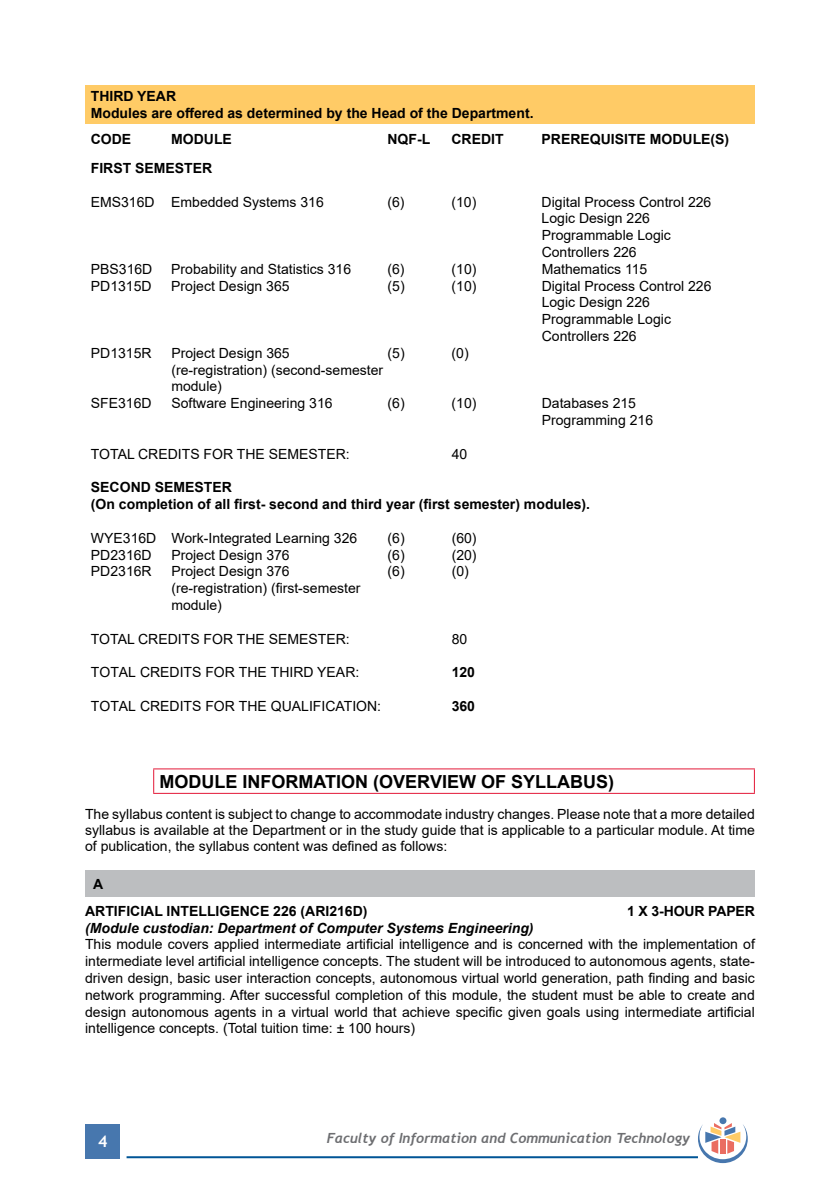
<style>
.page{position:relative;width:840px;height:1191px;background:#fff}
.page>*{position:absolute;margin:0;border:0;box-sizing:border-box;transform-origin:0 0}
.t1{font:700 18px "Arial";color:#000}
.t2{font:700 16px "Trebuchet MS";color:#fff}
.t3{font:14px/16.8px "Arial";color:#000}
.t4{font:700 14px/16.8px "Arial";color:#000}
.t5{font:italic 700 14px "Arial";color:#000}
.t6{font:italic 700 14px "Trebuchet";color:#6d6e71}
</style>
<div class="page">
<div style="left:86px;top:1124px;width:34px;height:34px;background:#4777ae"></div>
<hr style="left:126px;top:1156px;width:571px;height:2px;background:#005596">
<div style="left:719px;top:1117px;width:7px;height:7px;background:#4777ae;border-radius:50%"></div>
<svg style="left:697px;top:1123px;width:50px;height:40px"></svg>
<div style="left:85px;top:85px;width:669px;height:38px;background:#ffcb66"></div>
<hr style="left:153px;top:768px;width:601px;height:1px;background:#e31837">
<svg style="left:153px;top:769px;width:1px;height:24px"></svg>
<svg style="left:753px;top:769px;width:1px;height:24px"></svg>
<hr style="left:153px;top:793px;width:601px;height:1px;background:#e31837">
<div style="left:85px;top:870px;width:669px;height:27px;background:#bcbec0"></div>
<p class="t4" style="left:91px;top:88px;width:444px">THIRD YEAR<br>Modules are offered as determined by the Head of the Department.</p>
<p class="t4" style="left:91px;top:131px;width:42px">CODE</p>
<p class="t4" style="left:171px;top:131px;width:62px">MODULE</p>
<p class="t4" style="left:387px;top:131px;width:44px">NQF-L</p>
<p class="t4" style="left:451px;top:131px;width:54px">CREDIT</p>
<p class="t4" style="left:541px;top:131px;width:189px">PREREQUISITE MODULE(S)</p>
<p class="t4" style="left:91px;top:160px;width:123px">FIRST SEMESTER</p>
<p class="t3" style="left:91px;top:193px;width:234px">EMS316D Embedded Systems 316</p>
<p class="t3" style="left:387px;top:193px;width:19px">(6)</p>
<p class="t3" style="left:451px;top:193px;width:26px">(10)</p>
<p class="t3" style="left:541px;top:193px;width:171px">Digital Process Control 226<br>Logic Design 226<br>Programmable Logic<br>Controllers 226</p>
<p class="t3" style="left:91px;top:260px;width:63px">PBS316D</p>
<p class="t3" style="left:171px;top:260px;width:181px">Probability and Statistics 316</p>
<p class="t3" style="left:387px;top:260px;width:19px">(6)</p>
<p class="t3" style="left:451px;top:260px;width:26px">(10)</p>
<p class="t3" style="left:541px;top:260px;width:107px">Mathematics 115</p>
<p class="t3" style="left:91px;top:277px;width:62px">PD1315D</p>
<p class="t3" style="left:171px;top:277px;width:120px">Project Design 365</p>
<p class="t3" style="left:387px;top:277px;width:19px">(5)</p>
<p class="t3" style="left:451px;top:277px;width:26px">(10)</p>
<p class="t3" style="left:541px;top:277px;width:171px">Digital Process Control 226<br>Logic Design 226<br>Programmable Logic<br>Controllers 226</p>
<p class="t3" style="left:91px;top:344px;width:62px">PD1315R</p>
<p class="t3" style="left:171px;top:344px;width:120px">Project Design 365</p>
<p class="t3" style="left:387px;top:344px;width:19px">(5)</p>
<p class="t3" style="left:451px;top:344px;width:19px">(0)</p>
<p class="t3" style="left:171px;top:361px;width:213px">(re-registration) (second-semester module)</p>
<p class="t3" style="left:91px;top:395px;width:62px">SFE316D</p>
<p class="t3" style="left:171px;top:395px;width:163px">Software Engineering 316</p>
<p class="t3" style="left:387px;top:395px;width:19px">(6)</p>
<p class="t3" style="left:451px;top:395px;width:26px">(10)</p>
<p class="t3" style="left:541px;top:395px;width:113px">Databases 215<br>Programming 216</p>
<p class="t3" style="left:91px;top:445px;width:260px">TOTAL CREDITS FOR THE SEMESTER:</p>
<p class="t3" style="left:451px;top:445px;width:17px">40</p>
<p class="t4" style="left:91px;top:479px;width:500px">SECOND SEMESTER<br>(On completion of all first- second and third year (first semester) modules).</p>
<p class="t3" style="left:91px;top:529px;width:268px">WYE316D Work-Integrated Learning 326</p>
<p class="t3" style="left:387px;top:529px;width:19px">(6)</p>
<p class="t3" style="left:451px;top:529px;width:26px">(60)</p>
<p class="t3" style="left:91px;top:546px;width:62px">PD2316D</p>
<p class="t3" style="left:171px;top:546px;width:120px">Project Design 376</p>
<p class="t3" style="left:387px;top:546px;width:19px">(6)</p>
<p class="t3" style="left:451px;top:546px;width:26px">(20)</p>
<p class="t3" style="left:91px;top:563px;width:62px">PD2316R</p>
<p class="t3" style="left:171px;top:563px;width:120px">Project Design 376</p>
<p class="t3" style="left:387px;top:563px;width:19px">(6)</p>
<p class="t3" style="left:451px;top:563px;width:19px">(0)</p>
<p class="t3" style="left:171px;top:580px;width:191px">(re-registration) (first-semester module)</p>
<p class="t3" style="left:91px;top:630px;width:260px">TOTAL CREDITS FOR THE SEMESTER:</p>
<p class="t3" style="left:451px;top:630px;width:17px">80</p>
<p class="t3" style="left:91px;top:664px;width:270px">TOTAL CREDITS FOR THE THIRD YEAR:</p>
<p class="t4" style="left:451px;top:664px;width:25px">120</p>
<p class="t3" style="left:91px;top:697px;width:291px">TOTAL CREDITS FOR THE QUALIFICATION:</p>
<p class="t4" style="left:451px;top:697px;width:25px">360</p>
<p class="t1" style="left:159px;top:768px;width:456px">MODULE INFORMATION (OVERVIEW OF SYLLABUS)</p>
<p class="t3" style="left:85px;top:805px;width:671px;line-height:16px;text-align:justify">The syllabus content is subject to change to accommodate industry changes. Please note that a more detailed syllabus is available at the Department or in the study guide that is applicable to a particular module. At time of publication, the syllabus content was defined as follows:</p>
<p class="t4" style="left:85px;top:870px;width:284px;line-height:26.8px;text-indent:8px">A<br>ARTIFICIAL INTELLIGENCE 226 (ARI216D)</p>
<p class="t4" style="left:626px;top:902px;width:129px">1 X 3-HOUR PAPER</p>
<p class="t5" style="left:85px;top:918px;width:450px">(Module custodian: Department of Computer Systems Engineering)</p>
<p class="t3" style="left:85px;top:936px;width:671px;text-align:justify">This module covers applied intermediate artificial intelligence and is concerned with the implementation of intermediate level artificial intelligence concepts. The student will be introduced to autonomous agents, state&shy;driven design, basic user interaction concepts, autonomous virtual world generation, path finding and basic network programming. After successful completion of this module, the student must be able to create and design autonomous agents in a virtual world that achieve specific given goals using intermediate artificial intelligence concepts. (Total tuition time: ± 100 hours)</p>
<p class="t2" style="left:98px;top:1131px;width:11px">4</p>
<p class="t6" style="left:326px;top:1129px;width:365px">Faculty of Information and Communication Technology</p>
</div>
